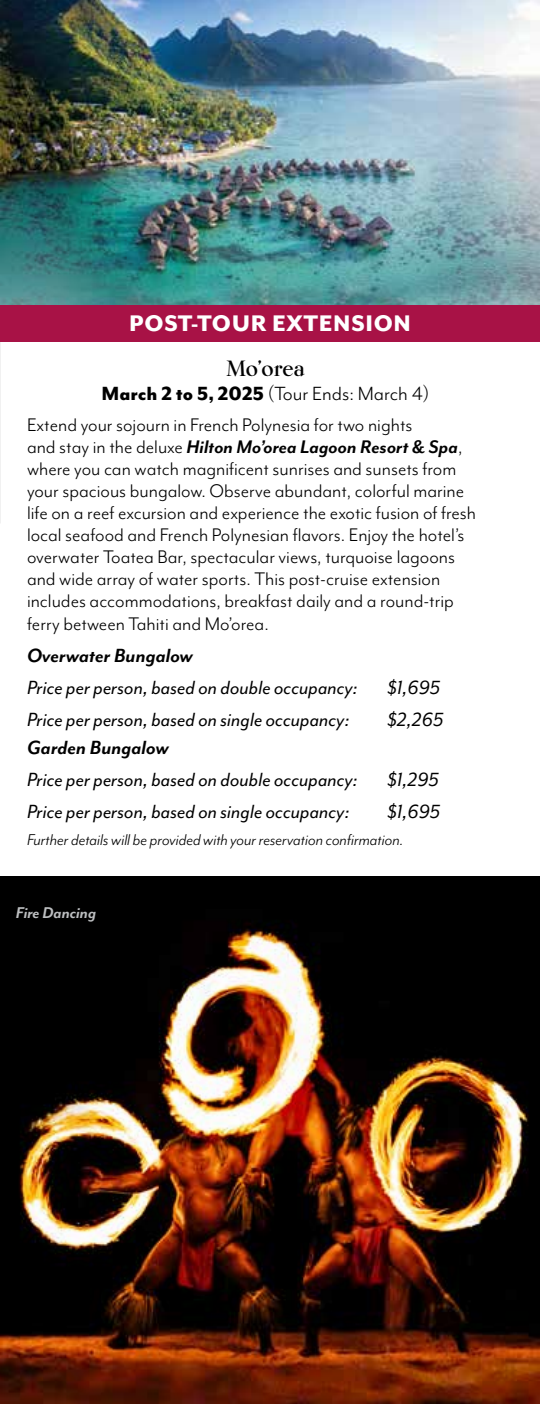
<style>
.page{position:relative;width:540px;height:1404px;background:#fff}
.page>*{position:absolute;margin:0;border:0;box-sizing:border-box;transform-origin:0 0}
.t1{font:800 26px "Mr Eaves Mod OT";letter-spacing:.025em;color:#fff}
.t2{font:italic 22px "Mr Eaves Mod OT";color:#000}
.t3{font:22px "Mr Eaves Mod OT";color:#000}
.t4{font:italic 700 22px "Mr Eaves Mod OT";color:#000}
.t5{font:700 22px "Kumlien Pro";color:#000}
.t6{font:21px/22.2px "Mr Eaves Mod OT";color:#000}
.t7{font:italic 18px "Mr Eaves Mod OT";color:#000}
.t8{font:italic 700 18px "Mr Eaves Mod OT";letter-spacing:-.005em;color:#bcbec0}
.s1{font-weight:800}
.s2{font-weight:700;font-style:italic}
</style>
<div class="page">
<img style="left:0;top:301px;width:1px;height:222px">
<img style="left:0;top:0;width:540px;height:305px">
<div style="left:0;top:305px;width:540px;height:36px;background:#a81246"></div>
<img style="left:0;top:877px;width:540px;height:527px">
<p class="t1" style="left:129px;top:308px;width:283px">POST‑TOUR EXTENSION</p>
<p class="t5" style="left:226px;top:355px;width:80px">Mo’orea</p>
<p class="t3" style="left:101px;top:381px;width:330px"><span class="s1">March 2 to 5, 2025</span> (Tour Ends: March 4)</p>
<p class="t6" style="left:27px;top:413px;width:451px">Extend your sojourn in French Polynesia for two nights<br>and stay in the deluxe <span class="s2">Hilton Mo’orea Lagoon Resort &amp; Spa</span>, where you can watch magnificent sunrises and sunsets from your spacious bungalow. Observe abundant, colorful marine life on a reef excursion and experience the exotic fusion of fresh local seafood and French Polynesian flavors. Enjoy the hotel’s overwater Toatea Bar, spectacular views, turquoise lagoons and wide array of water sports. This post-cruise extension includes accommodations, breakfast daily and a round-trip ferry between Tahiti and Mo’orea.</p>
<p class="t4" style="left:27px;top:643px;width:168px">Overwater Bungalow</p>
<p class="t2" style="left:27px;top:676px;width:333px">Price per person, based on double occupancy:</p>
<p class="t2" style="left:387px;top:676px;width:55px">$1,695</p>
<p class="t2" style="left:27px;top:708px;width:324px">Price per person, based on single occupancy:</p>
<p class="t2" style="left:387px;top:708px;width:58px">$2,265</p>
<p class="t4" style="left:27px;top:735px;width:143px">Garden Bungalow</p>
<p class="t2" style="left:27px;top:768px;width:333px">Price per person, based on double occupancy:</p>
<p class="t2" style="left:387px;top:768px;width:53px">$1,295</p>
<p class="t2" style="left:27px;top:800px;width:324px">Price per person, based on single occupancy:</p>
<p class="t2" style="left:387px;top:800px;width:55px">$1,695</p>
<p class="t7" style="left:27px;top:830px;width:378px">Further details will be provided with your reservation confirmation.</p>
<p class="t8" style="left:16px;top:903px;width:82px">Fire Dancing</p>
</div>
